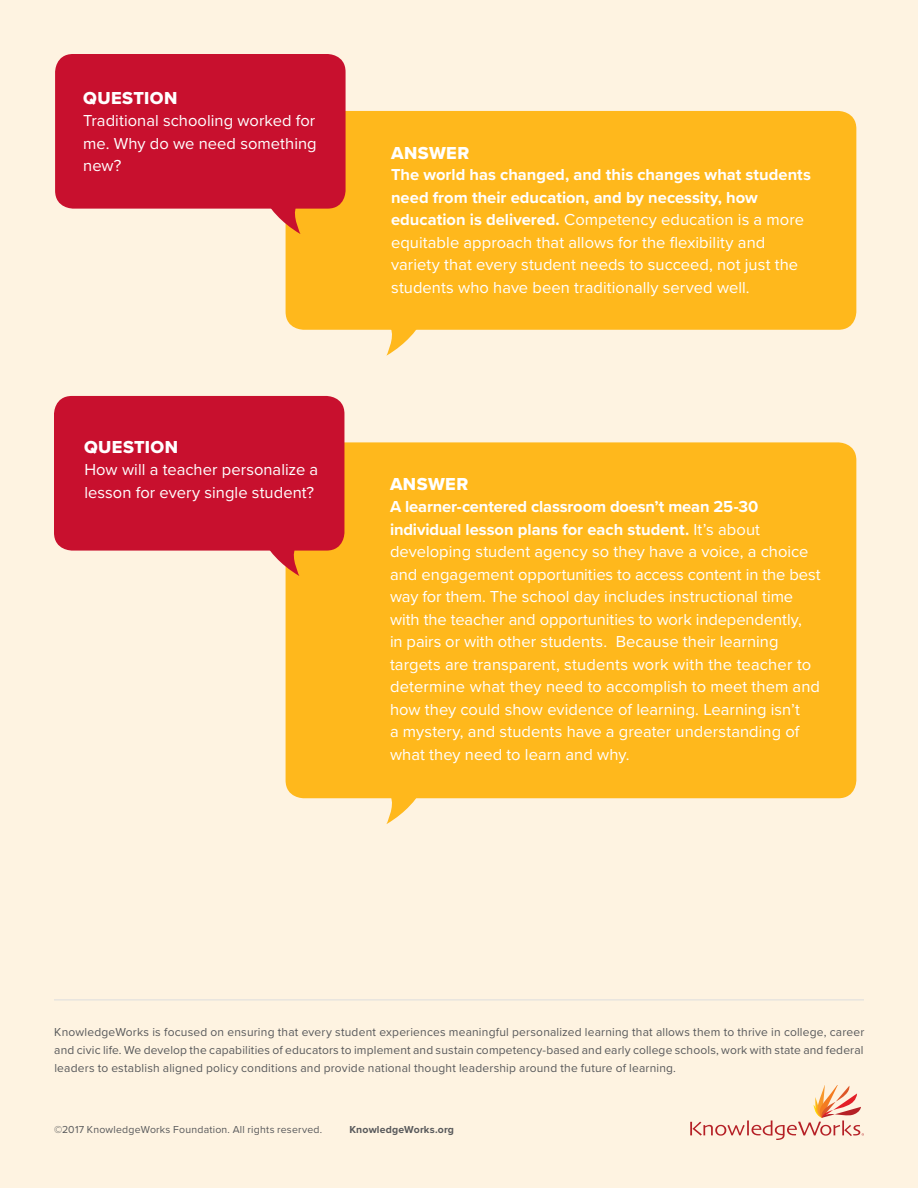
<style>
.page{position:relative;width:918px;height:1188px;background:#fef3e1}
.page>*{position:absolute;margin:0;border:0;box-sizing:border-box;transform-origin:0 0}
.t1{font:18px "Proxima Nova Extrabld";letter-spacing:.02em;color:#fff}
.t2{font:16.5px/22.5px "Proxima Nova";color:#fff}
.t3{font:12px/18px "Proxima Nova";letter-spacing:.015em;color:#58595b;text-align:justify}
.t4{font:10.5px "Proxima Nova";letter-spacing:.02em;color:#58595b}
.t5{font:700 10.5px "Proxima Nova";letter-spacing:.02em;color:#58595b}
.s1{font-weight:700}
</style>
<div class="page">
<hr style="left:54px;top:1000px;width:810px;height:1px;background:#dcddde">
<svg style="left:690px;top:1085px;width:174px;height:55px"></svg>
<div style="left:286px;top:442px;width:570px;height:356px;background:#ffb81c;border-radius:18px"></div>
<svg style="left:270px;top:551px;width:29px;height:25px"></svg>
<div style="left:54px;top:396px;width:290px;height:155px;background:#c8102e;border-radius:18px"></div>
<div style="left:286px;top:111px;width:570px;height:219px;background:#ffb81c;border-radius:18px"></div>
<svg style="left:271px;top:209px;width:30px;height:25px"></svg>
<div style="left:55px;top:54px;width:291px;height:155px;background:#c8102e;border-radius:18px"></div>
<svg style="left:386px;top:329px;width:31px;height:27px"></svg>
<svg style="left:386px;top:798px;width:31px;height:26px"></svg>
<p class="t1" style="left:83px;top:85px;width:96px">QUESTION</p>
<p class="t2" style="left:83px;top:109px;width:235px;text-align:justify">Traditional schooling worked for me. Why do we need something new?</p>
<p class="t1" style="left:84px;top:434px;width:96px">QUESTION</p>
<p class="t2" style="left:84px;top:458px;width:235px">How will a teacher personalize a lesson for every single student?</p>
<p class="t1" style="left:391px;top:140px;width:80px">ANSWER</p>
<p class="t2" style="left:391px;top:163px;width:421px"><span class="s1">The world has changed, and this changes what students need from their education, and by necessity, how education is delivered.</span> Competency education is a more equitable approach that allows for the flexibility and variety that every student needs to succeed, not just the students who have been traditionally served well.</p>
<p class="t1" style="left:390px;top:471px;width:80px">ANSWER</p>
<p class="t2" style="left:390px;top:495px;width:432px"><span class="s1">A learner-centered classroom doesn’t mean 25-30 individual lesson plans for each student.</span> It’s about developing student agency so they have a voice, a choice and engagement opportunities to access content in the best way for them. The school day includes instructional time with the teacher and opportunities to work independently,<br>in pairs or with other students. Because their learning targets are transparent, students work with the teacher to determine what they need to accomplish to meet them and how they could show evidence of learning. Learning isn’t<br>a mystery, and students have a greater understanding of what they need to learn and why.</p>
<p class="t3" style="left:54px;top:1023px;width:812px">KnowledgeWorks is focused on ensuring that every student experiences meaningful personalized learning that allows them to thrive in college, career and civic life. We develop the capabilities of educators to implement and sustain competency-based and early college schools, work with state and federal leaders to establish aligned policy conditions and provide national thought leadership around the future of learning.</p>
<p class="t4" style="left:54px;top:1122px;width:270px">©2017 KnowledgeWorks Foundation. All rights reserved.</p>
<p class="t5" style="left:349px;top:1122px;width:106px">KnowledgeWorks.org</p>
</div>
